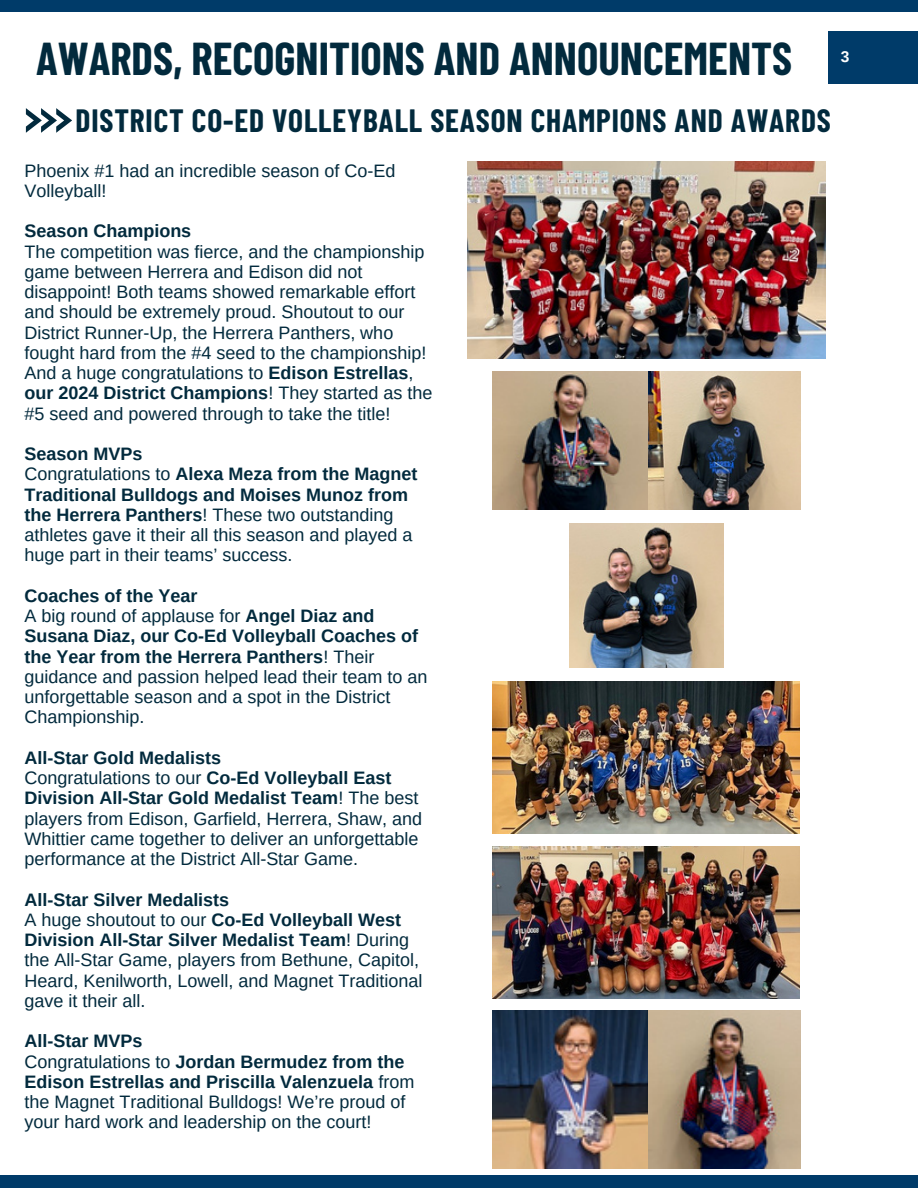
<style>
.page{position:relative;width:918px;height:1188px;background:#fff}
.page>*{position:absolute;margin:0;border:0;box-sizing:border-box;transform-origin:0 0}
.t1{font:700 45px "Barlow Condensed";color:#022a3d}
.t2{font:700 31.5px "Barlow Condensed";letter-spacing:.025em;color:#022a3d}
.t3{font:18px/20.2px "Arimo";color:#022a3d}
.t4{font:700 18px "Arimo";color:#022a3d}
.t5{font:700 15.45px "Arimo";color:#fff}
.s1{font-weight:700}
</style>
<div class="page">
<div style="left:0;top:0;width:918px;height:12px;background:#003b69"></div>
<div style="left:828px;top:32px;width:90px;height:52px;background:#003b69"></div>
<div style="left:0;top:1175px;width:918px;height:13px;background:#003b69"></div>
<svg style="left:26px;top:108px;width:46px;height:25px"></svg>
<img style="left:468px;top:162px;width:357px;height:196px">
<img style="left:493px;top:372px;width:307px;height:138px">
<img style="left:570px;top:523px;width:154px;height:145px">
<img style="left:493px;top:1011px;width:307px;height:157px">
<img style="left:493px;top:681px;width:307px;height:152px">
<img style="left:493px;top:846px;width:307px;height:152px">
<p class="t1" style="left:36px;top:30px;width:758px">AWARDS, RECOGNITIONS AND ANNOUNCEMENTS</p>
<p class="t2" style="left:76px;top:101px;width:757px">DISTRICT CO-ED VOLLEYBALL SEASON CHAMPIONS AND AWARDS</p>
<p class="t3" style="left:24px;top:160px;width:373px">Phoenix #1 had an incredible season of Co-Ed<br>Volleyball!</p>
<p class="t4" style="left:24px;top:221px;width:168px">Season Champions</p>
<p class="t3" style="left:24px;top:241px;width:409px">The competition was fierce, and the championship game between Herrera and Edison did not disappoint! Both teams showed remarkable effort and should be extremely proud. Shoutout to our District Runner-Up, the Herrera Panthers, who fought hard from the #4 seed to the championship!<br>And a huge congratulations to <span class="s1">Edison Estrellas</span>, <span class="s1">our 2024 District Champions</span>! They started as the #5 seed and powered through to take the title!</p>
<p class="t4" style="left:24px;top:444px;width:119px">Season MVPs</p>
<p class="t3" style="left:24px;top:464px;width:394px">Congratulations to <span class="s1">Alexa Meza from the Magnet Traditional Bulldogs and Moises Munoz from the Herrera Panthers</span>! These two outstanding athletes gave it their all this season and played a huge part in their teams’ success.</p>
<p class="t4" style="left:24px;top:586px;width:174px">Coaches of the Year</p>
<p class="t3" style="left:24px;top:606px;width:405px">A big round of applause for <span class="s1">Angel Diaz and Susana Diaz, our Co-Ed Volleyball Coaches of the Year from the Herrera Panthers</span>! Their guidance and passion helped lead their team to an unforgettable season and a spot in the District Championship.</p>
<p class="t4" style="left:24px;top:748px;width:198px">All-Star Gold Medalists</p>
<p class="t3" style="left:24px;top:768px;width:399px">Congratulations to our <span class="s1">Co-Ed Volleyball East Division All-Star Gold Medalist Team</span>! The best players from Edison, Garfield, Herrera, Shaw, and Whittier came together to deliver an unforgettable performance at the District All-Star Game.</p>
<p class="t4" style="left:24px;top:889px;width:206px">All-Star Silver Medalists</p>
<p class="t3" style="left:24px;top:909px;width:399px">A huge shoutout to our <span class="s1">Co-Ed Volleyball West Division All-Star Silver Medalist Team</span>! During the All-Star Game, players from Bethune, Capitol, Heard, Kenilworth, Lowell, and Magnet Traditional gave it their all.</p>
<p class="t4" style="left:24px;top:1031px;width:119px">All-Star MVPs</p>
<p class="t3" style="left:24px;top:1051px;width:392px">Congratulations to <span class="s1">Jordan Bermudez from the Edison Estrellas and Priscilla Valenzuela</span> from the Magnet Traditional Bulldogs! We’re proud of your hard work and leadership on the court!</p>
<h1 class="t5" style="left:841px;top:48px;width:10px">3</h1>
</div>
